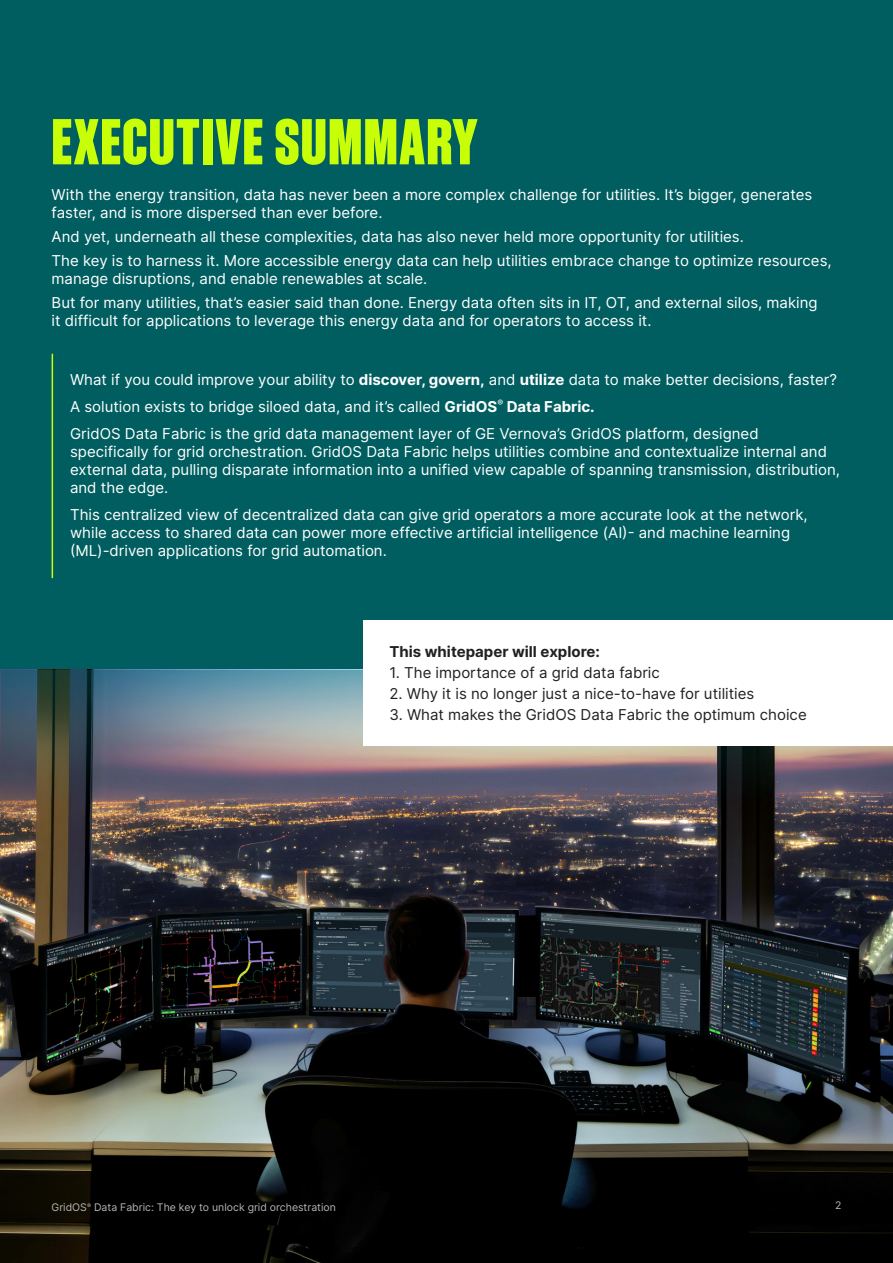
<style>
.page{position:relative;width:893px;height:1263px;background:#fff}
.page>*{position:absolute;margin:0;border:0;box-sizing:border-box;transform-origin:0 0}
.t1{font:800 63px "Sons Condensed";letter-spacing:.025em;color:#c8ff08}
.t2{font:15px/18px "Inter";color:#fff}
.t3{font:15px "Inter";color:#212121}
.t4{font:700 15px "Inter";color:#212121}
.t5{font:10.5px "Inter";color:#b6b6b6}
.s1{font-weight:700}
</style>
<div class="page">
<div style="left:0;top:0;width:893px;height:688px;background:#005e60"></div>
<hr style="left:52px;top:354px;width:1px;height:224px;background:#c8ff08">
<img style="left:0;top:670px;width:893px;height:593px">
<img style="left:1px;top:670px;width:891px;height:536px">
<div style="left:363px;top:620px;width:530px;height:126px;background:#fff"></div>
<h1 class="t1" style="left:52px;top:107px;width:428px">EXECUTIVE SUMMARY</h1>
<p class="t2" style="left:52px;top:186px;width:762px">With the energy transition, data has never been a more complex challenge for utilities. It’s bigger, generates faster, and is more dispersed than ever before.</p>
<p class="t2" style="left:52px;top:225px;width:782px;line-height:24px">And yet, underneath all these complexities, data has also never held more opportunity for utilities.<br>The key is to harness it. More accessible energy data can help utilities embrace change to optimize resources,</p>
<p class="t2" style="left:52px;top:267px;width:768px;line-height:24px">manage disruptions, and enable renewables at scale.<br>But for many utilities, that’s easier said than done. Energy data often sits in IT, OT, and external silos, making</p>
<p class="t2" style="left:52px;top:312px;width:601px">it difficult for applications to leverage this energy data and for operators to access it.</p>
<p class="t2" style="left:70px;top:366px;width:768px;line-height:27px">What if you could improve your ability to <span class="s1">discover, govern,</span> and <span class="s1">utilize</span> data to make better decisions, faster?<br>A solution exists to bridge siloed data, and it’s called <span class="s1">GridOS</span><sup>®</sup> <span class="s1">Data Fabric.<br></span>GridOS Data Fabric is the grid data management layer of GE Vernova’s GridOS platform, designed</p>
<p class="t2" style="left:70px;top:442px;width:771px">specifically for grid orchestration. GridOS Data Fabric helps utilities combine and contextualize internal and external data, pulling disparate information into a unified view capable of spanning transmission, distribution, and the edge.</p>
<p class="t2" style="left:70px;top:505px;width:739px">This centralized view of decentralized data can give grid operators a more accurate look at the network, while access to shared data can power more effective artificial intelligence (AI)- and machine learning (ML)-driven applications for grid automation.</p>
<p class="t4" style="left:389px;top:641px;width:212px">This whitepaper will explore:</p>
<p class="t3" style="left:389px;top:662px;width:272px">1. The importance of a grid data fabric</p>
<p class="t3" style="left:389px;top:683px;width:366px">2. Why it is no longer just a nice-to-have for utilities</p>
<p class="t3" style="left:389px;top:704px;width:419px">3. What makes the GridOS Data Fabric the optimum choice</p>
<p class="t5" style="left:52px;top:1200px;width:286px">GridOS<sup>®</sup> Data Fabric: The key to unlock grid orchestration</p>
<p class="t5" style="left:835px;top:1198px;width:8px">2</p>
</div>
